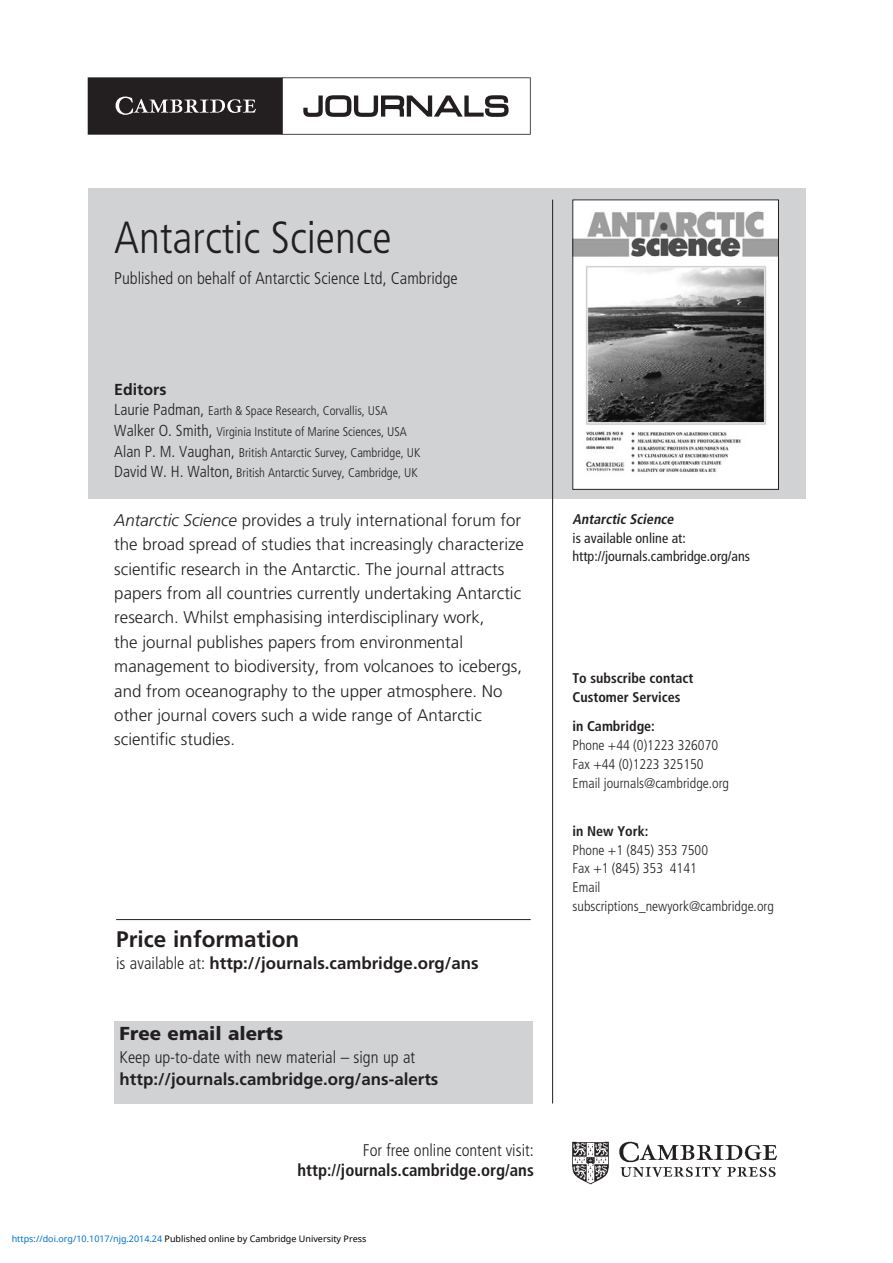
<style>
.page{position:relative;width:893px;height:1263px;background:#fff}
.page>*{position:absolute;margin:0;border:0;box-sizing:border-box;transform-origin:0 0}
.t1{font:300 condensed 45px "Frutiger LT Std";color:#231f20}
.t2{font:700 22.5px "Frutiger LT Std";color:#231f20}
.t3{font:900 18.75px "Frutiger LT Std";color:#231f20}
.t4{font:300 16.8px/24.3px "Frutiger LT Std";color:#231f20}
.t5{font:700 16.8px/22.5px "Frutiger LT Std";color:#231f20}
.t6{font:700 condensed 16.8px/20.5px "Frutiger LT Std";color:#231f20;text-align:right}
.t7{font:300 condensed 16.8px "Frutiger LT Std";color:#231f20}
.t8{font:700 15.9px "Frutiger LT Std";color:#231f20}
.t9{font:300 condensed 14.1px/18.8px "Frutiger LT Std";color:#231f20}
.t10{font:condensed 14.1px/18.8px "Frutiger LT Std";color:#231f20}
.t11{font:700 condensed 14.1px/18.8px "Frutiger LT Std";color:#231f20}
.t12{font:300 condensed 12.6px/20.7px "Frutiger LT Std";color:#231f20}
.t13{font:9px "Noto Sans";color:#000}
.s1{font-size:15.9px}
.s2{font-style:italic}
.s3{font-weight:300;font-stretch:condensed}
.s4{font-weight:300}
.s5{color:#0172cf}
.s6{font-weight:700;font-style:italic}
.s7{font-weight:700}
</style>
<div class="page">
<div style="left:88px;top:188px;width:717px;height:311px;background:#d1d2d4"></div>
<hr style="left:552px;top:200px;width:1px;height:903px;background:#231f20">
<img style="left:572px;top:1141px;width:206px;height:44px">
<svg style="left:88px;top:77px;width:443px;height:58px"></svg>
<img style="left:574px;top:202px;width:203px;height:286px">
<div style="left:572px;top:200px;width:207px;height:290px;border:1px solid #231f20"></div>
<div style="left:114px;top:1021px;width:419px;height:82px;background:#d1d2d4"></div>
<hr style="left:116px;top:919px;width:415px;height:1px;background:#231f20">
<p class="t1" style="left:114px;top:215px;width:279px">Antarctic Science</p>
<p class="t7" style="left:114px;top:270px;width:345px">Published on behalf of Antarctic Science Ltd, Cambridge</p>
<p class="t8" style="left:114px;top:382px;width:54px">Editors</p>
<p class="t12" style="left:114px;top:401px;width:308px"><span class="s1">Laurie Padman,</span> Earth &amp; Space Research, Corvallis, USA <span class="s1">Walker O. Smith,</span> Virginia Institute of Marine Sciences, USA <span class="s1">Alan P. M. Vaughan,</span> British Antarctic Survey, Cambridge, UK <span class="s1">David W. H. Walton,</span> British Antarctic Survey, Cambridge, UK</p>
<p class="t4" style="left:114px;top:509px;width:411px"><span class="s2">Antarctic Science</span> provides a truly international forum for the broad spread of studies that increasingly characterize scientific research in the Antarctic. The journal attracts papers from all countries currently undertaking Antarctic research. Whilst emphasising interdisciplinary work,<br>the journal publishes papers from environmental management to biodiversity, from volcanoes to icebergs, and from oceanography to the upper atmosphere. No other journal covers such a wide range of Antarctic scientific studies.</p>
<p class="t2" style="left:116px;top:928px;width:185px">Price information</p>
<p class="t5" style="left:116px;top:953px;width:364px"><span class="s3">is available at:</span> http://journals.cambridge.org/ans</p>
<p class="t3" style="left:120px;top:1023px;width:165px">Free email alerts</p>
<p class="t5" style="left:120px;top:1046px;width:320px"><span class="s3">Keep up-to-date with new material – sign up at </span>http://journals.cambridge.org/ans-alerts</p>
<p class="t6" style="left:297px;top:1140px;width:238px"><span class="s4">For free online content visit: </span>http://journals.cambridge.org/ans</p>
<p class="t13" style="left:12px;top:1232px;width:356px"><span class="s5">https://doi.org/10.1017/njg.2014.24</span> Published online by Cambridge University Press</p>
<p class="t10" style="left:572px;top:510px;width:179px"><span class="s6">Antarctic Science<br></span>is available online at: http://journals.cambridge.org/ans</p>
<p class="t11" style="left:572px;top:670px;width:122px">To subscribe contact<br>Customer Services</p>
<p class="t9" style="left:572px;top:718px;width:158px"><span class="s7">in Cambridge:<br></span>Phone +44 (0)1223 326070<br>Fax +44 (0)1223 325150<br>Email journals@cambridge.org</p>
<p class="t9" style="left:572px;top:822px;width:203px"><span class="s7">in New York:<br></span>Phone +1 (845) 353 7500<br>Fax +1 (845) 353 4141<br>Email subscriptions_newyork@cambridge.org</p>
</div>
